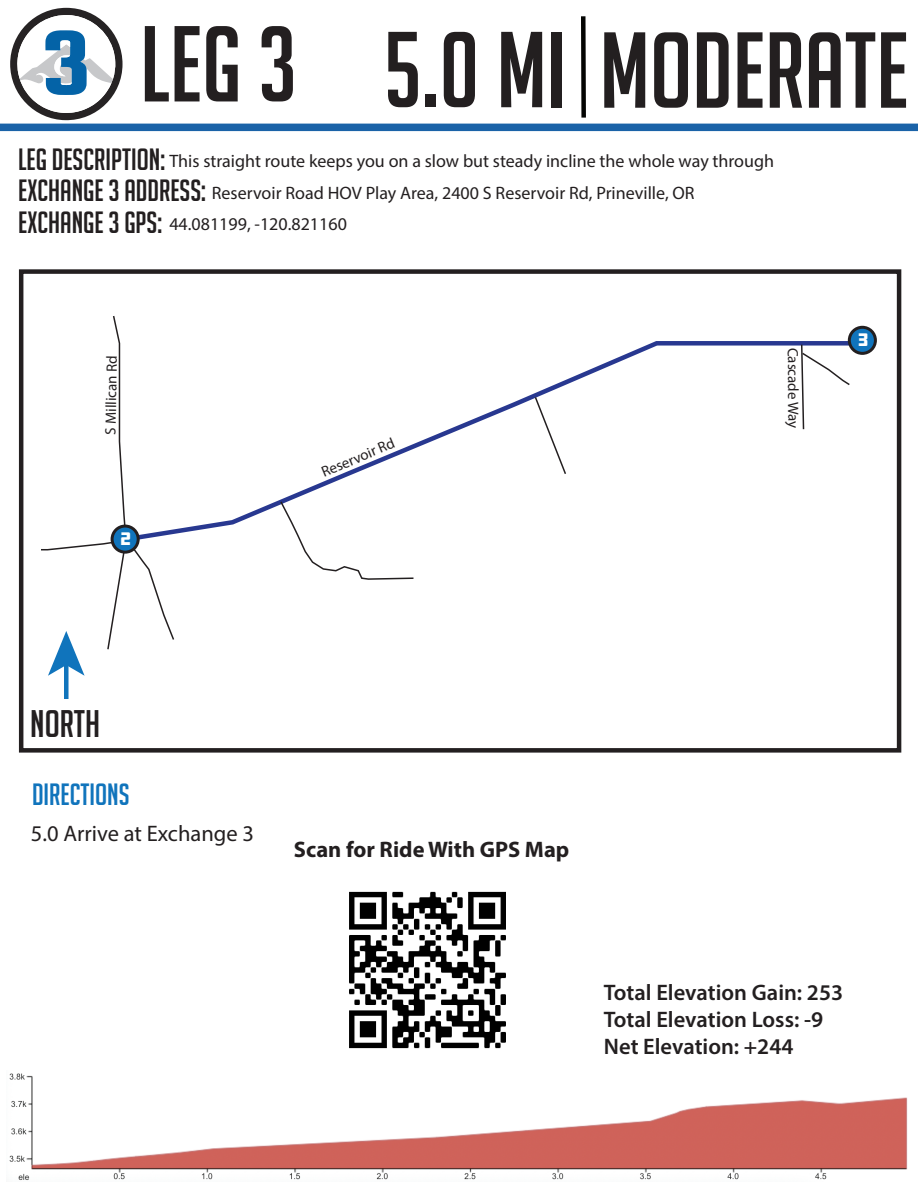
<style>
.page{position:relative;width:918px;height:1188px;background:#fff}
.page>*{position:absolute;margin:0;border:0;box-sizing:border-box;transform-origin:0 0}
.t1{font:105px "Big Noodle Titling";color:#231f20}
.t2{font:37.5px "Big Noodle Titling";color:#231f20}
.t3{font:30px/31.7px "Big Noodle Titling";color:#231f20}
.t4{font:30px "Big Noodle Titling";color:#1074bc}
.t5{font:600 22.5px/27px "Myriad Pro";color:#231f20}
.t6{font:700 22.5px "Myriad Pro";color:#231f20}
.t7{font:22.5px "Myriad Pro";color:#231f20}
.t8{font:18.75px "DDC Hardware";color:#fff}
.t9{font:18px "Myriad Pro";color:#231f20}
.t10{font:15px "Myriad Pro";letter-spacing:-.005em;color:#231f20}
</style>
<div class="page">
<div style="left:0;top:124px;width:918px;height:7px;background:#1a63a8"></div>
<svg style="left:581px;top:16px;width:5px;height:102px"></svg>
<div style="left:19px;top:269px;width:882px;height:484px;border:4px solid #231f20"></div>
<div style="left:64px;top:663px;width:5px;height:36px;background:#1074bc"></div>
<svg style="left:10px;top:8px;width:113px;height:113px"></svg>
<img style="left:9px;top:1073px;width:899px;height:108px">
<svg style="left:175px;top:338px;width:684px;height:196px"></svg>
<svg style="left:41px;top:316px;width:134px;height:360px"></svg>
<svg style="left:279px;top:500px;width:136px;height:80px"></svg>
<svg style="left:534px;top:395px;width:33px;height:81px"></svg>
<svg style="left:800px;top:343px;width:51px;height:88px"></svg>
<div style="left:849px;top:327px;width:26px;height:26px;background:#1074bc;border-radius:50%"></div>
<div style="left:848px;top:326px;width:29px;height:29px;border:3px solid #231f20;border-radius:50%"></div>
<div style="left:112px;top:526px;width:26px;height:26px;background:#1074bc;border-radius:50%"></div>
<div style="left:111px;top:525px;width:29px;height:29px;border:3px solid #231f20;border-radius:50%"></div>
<img style="left:349px;top:891px;width:157px;height:158px">
<h1 class="t1" style="left:140px;top:13px;width:770px">LEG 3 5.0 MI MODERATE</h1>
<h3 class="t3" style="left:18px;top:143px;width:189px">LEG DESCRIPTION:<br>EXCHANGE 3 ADDRESS:<br>EXCHANGE 3 GPS:</h3>
<p class="t9" style="left:169px;top:150px;width:606px">This straight route keeps you on a slow but steady incline the whole way through</p>
<p class="t9" style="left:212px;top:182px;width:484px">Reservoir Road HOV Play Area, 2400 S Reservoir Rd, Prineville, OR</p>
<p class="t9" style="left:169px;top:213px;width:179px">44.081199, -120.821160</p>
<p class="t10" style="left:101px;top:434px;width:80px;rotate:-89deg">S Millican Rd</p>
<p class="t8" style="left:120px;top:526px;width:14px">2</p>
<p class="t10" style="left:319px;top:464px;width:79px;rotate:-23deg">Reservoir Rd</p>
<p class="t10" style="left:802px;top:348px;width:82px;rotate:90deg">Cascade Way</p>
<p class="t8" style="left:857px;top:328px;width:14px">3</p>
<h2 class="t2" style="left:30px;top:704px;width:71px">NORTH</h2>
<h3 class="t4" style="left:32px;top:778px;width:99px">DIRECTIONS</h3>
<p class="t7" style="left:31px;top:819px;width:225px">5.0 Arrive at Exchange 3</p>
<p class="t6" style="left:294px;top:835px;width:277px">Scan for Ride With GPS Map</p>
<p class="t5" style="left:604px;top:979px;width:241px">Total Elevation Gain: 253<br>Total Elevation Loss: -9<br>Net Elevation: +244</p>
</div>
